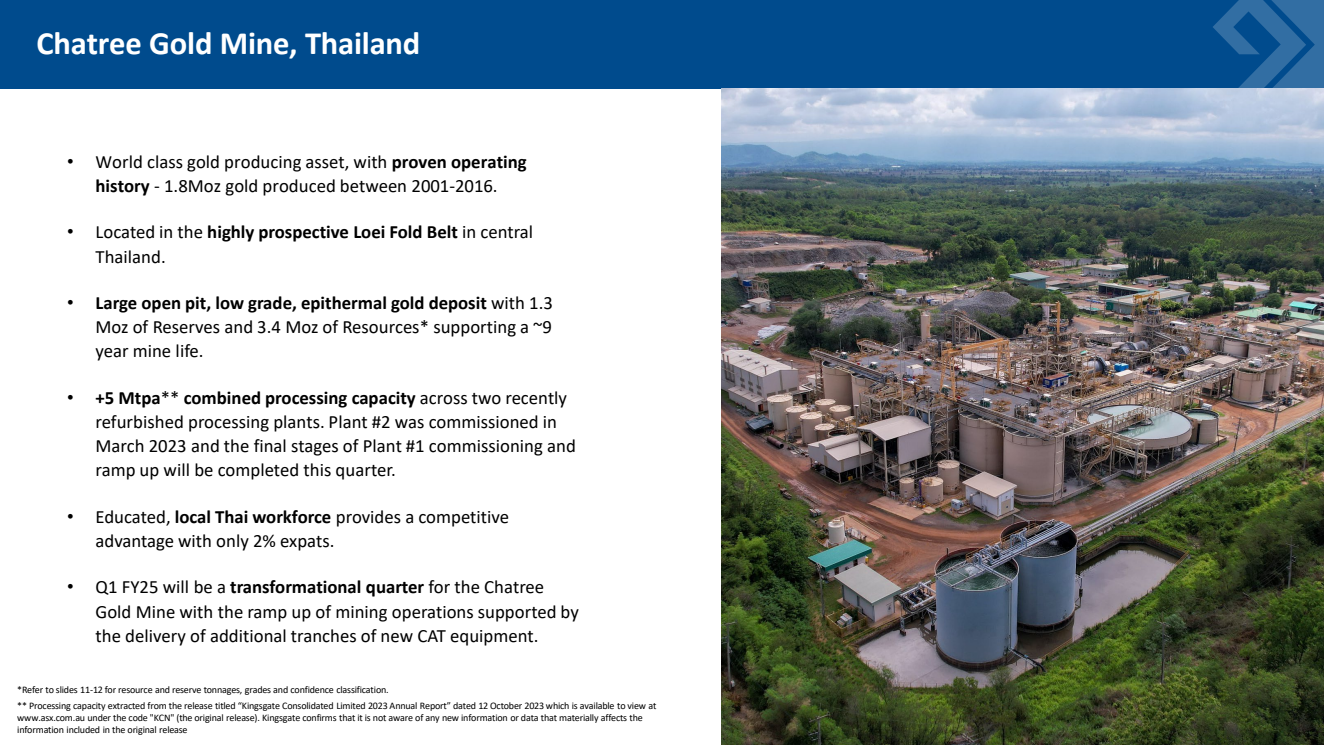
<style>
.page{position:relative;width:1324px;height:745px;background:#fff}
.page>*{position:absolute;margin:0;border:0;box-sizing:border-box;transform-origin:0 0}
.t1{font:700 32.5px "Calibri";letter-spacing:-.005em;color:#fff}
.t2{font:18.75px/24.1px "Calibri";color:#000}
.t3{font:10px/12px "Calibri";letter-spacing:-.02em;color:#000}
.s1{font-family:"Arial"}
.s2{font-weight:700}
</style>
<div class="page">
<div style="left:0;top:0;width:1323px;height:89px;background:#004b8d"></div>
<svg style="left:1212px;top:0;width:111px;height:89px"></svg>
<img style="left:722px;top:89px;width:601px;height:655px">
<h2 class="t1" style="left:36px;top:21px;width:385px">Chatree Gold Mine, Thailand</h2>
<p class="t2" style="left:67px;top:149px;width:461px;text-align:center"><span class="s1">•</span> World class gold producing asset, with <span class="s2">proven operating history</span> - 1.8Moz gold produced between 2001-2016.</p>
<p class="t2" style="left:95px;top:219px;width:439px;text-indent:-28px"><span class="s1">•</span> Located in the <span class="s2">highly prospective Loei Fold Belt</span> in central<br>Thailand.</p>
<p class="t2" style="left:95px;top:290px;width:459px;text-align:justify;text-indent:-28px"><span class="s1">•</span> <span class="s2">Large open pit, low grade, epithermal gold deposit</span> with 1.3<br>Moz of Reserves and 3.4 Moz of Resources* supporting a ~9 year mine life.</p>
<p class="t2" style="left:95px;top:385px;width:482px;text-indent:-28px"><span class="s1">•</span> <span class="s2">+5 Mtpa</span>** <span class="s2">combined processing capacity</span> across two recently refurbished processing plants. Plant #2 was commissioned in March 2023 and the final stages of Plant #1 commissioning and ramp up will be completed this quarter.</p>
<p class="t2" style="left:95px;top:504px;width:415px;text-indent:-28px"><span class="s1">•</span> Educated, <span class="s2">local Thai workforce</span> provides a competitive advantage with only 2% expats.</p>
<p class="t2" style="left:95px;top:574px;width:485px;text-indent:-28px"><span class="s1">•</span> Q1 FY25 will be a <span class="s2">transformational quarter</span> for the Chatree<br>Gold Mine with the ramp up of mining operations supported by the delivery of additional tranches of new CAT equipment.</p>
<p class="t3" style="left:17px;top:683px;width:373px">*Refer to slides 11-12 for resource and reserve tonnages, grades and confidence classification.</p>
<p class="t3" style="left:17px;top:699px;width:640px">** Processing capacity extracted from the release titled “Kingsgate Consolidated Limited 2023 Annual Report” dated 12 October 2023 which is available to view at www.asx.com.au under the code "KCN" (the original release). Kingsgate confirms that it is not aware of any new information or data that materially affects the information included in the original release</p>
</div>
